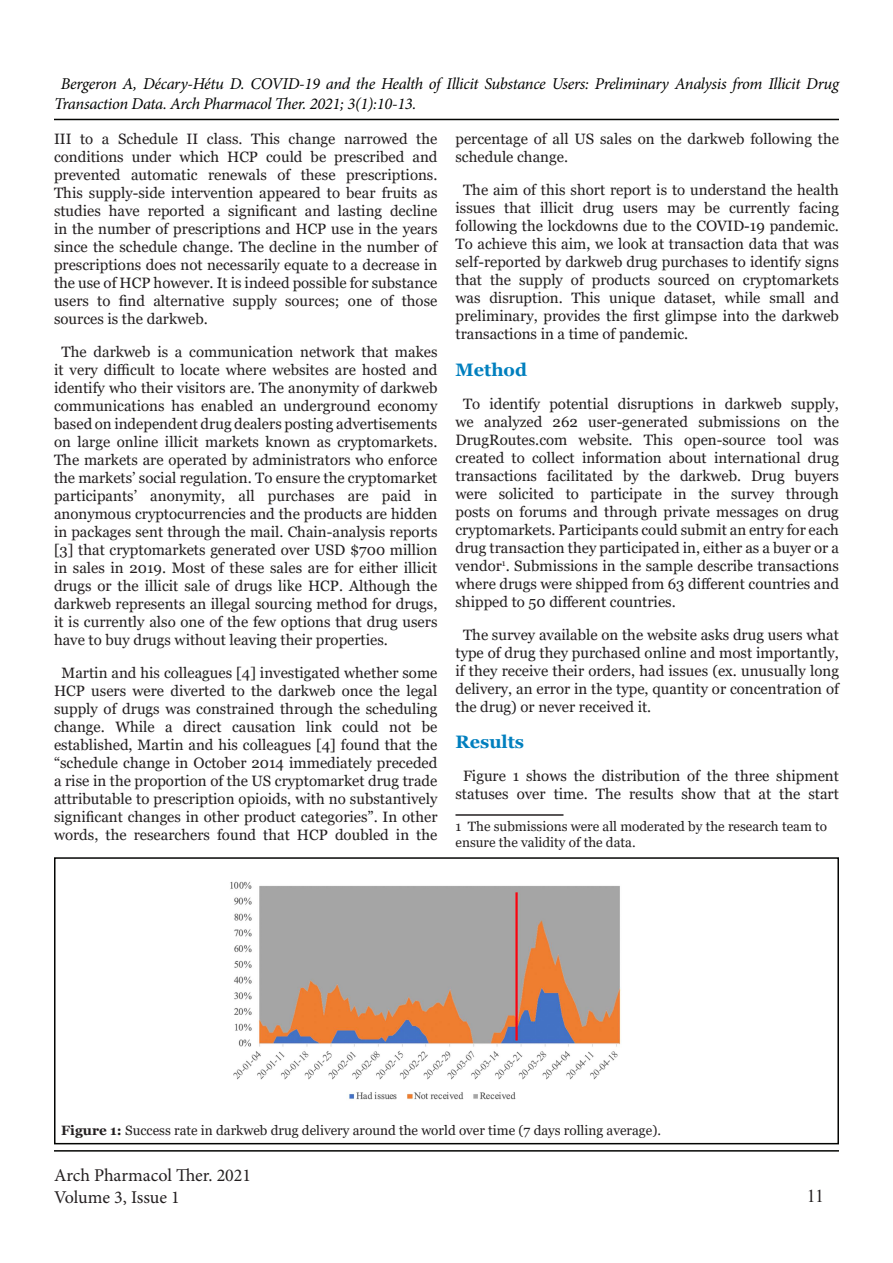
<style>
.page{position:relative;width:893px;height:1263px;background:#fff}
.page>*{position:absolute;margin:0;border:0;box-sizing:border-box;transform-origin:0 0}
.t1{font:18px/21.6px "Minion Pro";letter-spacing:-.005em;color:#231f20}
.t2{font:700 18px "Georgia";color:#007fbe}
.t3{font:18px "Times New Roman";color:#231f20}
.t4{font:italic 16.5px/19.8px "Minion Pro";letter-spacing:-.02em;color:#040503}
.t5{font:15px/18px "Georgia";color:#231f20;text-align:justify}
.t6{font:13.5px/16.2px "Georgia";color:#231f20}
.s1{font-weight:700}
</style>
<div class="page">
<hr style="left:54px;top:1150px;width:785px;height:1px;background:#040503">
<hr style="left:54px;top:119px;width:785px;height:1px;background:#040503">
<hr style="left:455px;top:814px;width:108px;height:2px;background:#231f20">
<img style="left:230px;top:881px;width:391px;height:219px">
<div style="left:54px;top:857px;width:785px;height:287px;border:2px solid #040503"></div>
<p class="t4" style="left:54px;top:73px;width:786px;text-indent:7px">Bergeron A, Décary-Hétu D. COVID-19 and the Health of Illicit Substance Users: Preliminary Analysis from Illicit Drug<br>Transaction Data. Arch Pharmacol Ther. 2021; 3(1):10-13.</p>
<p class="t5" style="left:54px;top:130px;width:385px">III to a Schedule II class. This change narrowed the conditions under which HCP could be prescribed and prevented automatic renewals of these prescriptions.<br>This supply-side intervention appeared to bear fruits as studies have reported a significant and lasting decline in the number of prescriptions and HCP use in the years since the schedule change. The decline in the number of prescriptions does not necessarily equate to a decrease in the use of HCP however. It is indeed possible for substance users to find alternative supply sources; one of those sources is the darkweb.</p>
<p class="t5" style="left:54px;top:343px;width:385px;text-indent:8px">The darkweb is a communication network that makes it very difficult to locate where websites are hosted and identify who their visitors are. The anonymity of darkweb communications has enabled an underground economy based on independent drug dealers posting advertisements on large online illicit markets known as cryptomarkets.<br>The markets are operated by administrators who enforce the markets’ social regulation. To ensure the cryptomarket participants’ anonymity, all purchases are paid in anonymous cryptocurrencies and the products are hidden in packages sent through the mail. Chain-analysis reports [3] that cryptomarkets generated over USD $700 million in sales in 2019. Most of these sales are for either illicit drugs or the illicit sale of drugs like HCP. Although the darkweb represents an illegal sourcing method for drugs, it is currently also one of the few options that drug users have to buy drugs without leaving their properties.</p>
<p class="t5" style="left:54px;top:664px;width:385px;text-align:center">Martin and his colleagues [4] investigated whether some HCP users were diverted to the darkweb once the legal supply of drugs was constrained through the scheduling change. While a direct causation link could not be established, Martin and his colleagues [4] found that the “schedule change in October 2014 immediately preceded a rise in the proportion of the US cryptomarket drug trade attributable to prescription opioids, with no substantively significant changes in other product categories”. In other words, the researchers found that HCP doubled in the</p>
<p class="t5" style="left:455px;top:130px;width:385px">percentage of all US sales on the darkweb following the schedule change.</p>
<p class="t5" style="left:455px;top:181px;width:385px;text-indent:8px">The aim of this short report is to understand the health issues that illicit drug users may be currently facing following the lockdowns due to the COVID-19 pandemic.<br>To achieve this aim, we look at transaction data that was self-reported by darkweb drug purchases to identify signs that the supply of products sourced on cryptomarkets was disruption. This unique dataset, while small and preliminary, provides the first glimpse into the darkweb transactions in a time of pandemic.</p>
<p class="t2" style="left:455px;top:358px;width:73px">Method</p>
<p class="t5" style="left:455px;top:395px;width:385px;text-indent:8px">To identify potential disruptions in darkweb supply, we analyzed 262 user-generated submissions on the DrugRoutes.com website. This open-source tool was created to collect information about international drug transactions facilitated by the darkweb. Drug buyers were solicited to participate in the survey through posts on forums and through private messages on drug cryptomarkets. Participants could submit an entry for each drug transaction they participated in, either as a buyer or a vendor<sup>1</sup>. Submissions in the sample describe transactions where drugs were shipped from 63 different countries and shipped to 50 different countries.</p>
<p class="t5" style="left:455px;top:626px;width:385px;text-indent:8px">The survey available on the website asks drug users what type of drug they purchased online and most importantly, if they receive their orders, had issues (ex. unusually long delivery, an error in the type, quantity or concentration of the drug) or never received it.</p>
<p class="t2" style="left:455px;top:730px;width:70px">Results</p>
<p class="t5" style="left:455px;top:767px;width:385px;text-align:center">Figure 1 shows the distribution of the three shipment statuses over time. The results show that at the start</p>
<p class="t6" style="left:455px;top:819px;width:373px">1 The submissions were all moderated by the research team to ensure the validity of the data.</p>
<p class="t6" style="left:61px;top:1122px;width:601px"><span class="s1">Figure 1:</span> Success rate in darkweb drug delivery around the world over time (7 days rolling average).</p>
<p class="t1" style="left:54px;top:1164px;width:199px">Arch Pharmacol Ther. 2021<br>Volume 3, Issue 1</p>
<p class="t3" style="left:807px;top:1183px;width:19px">11</p>
</div>
